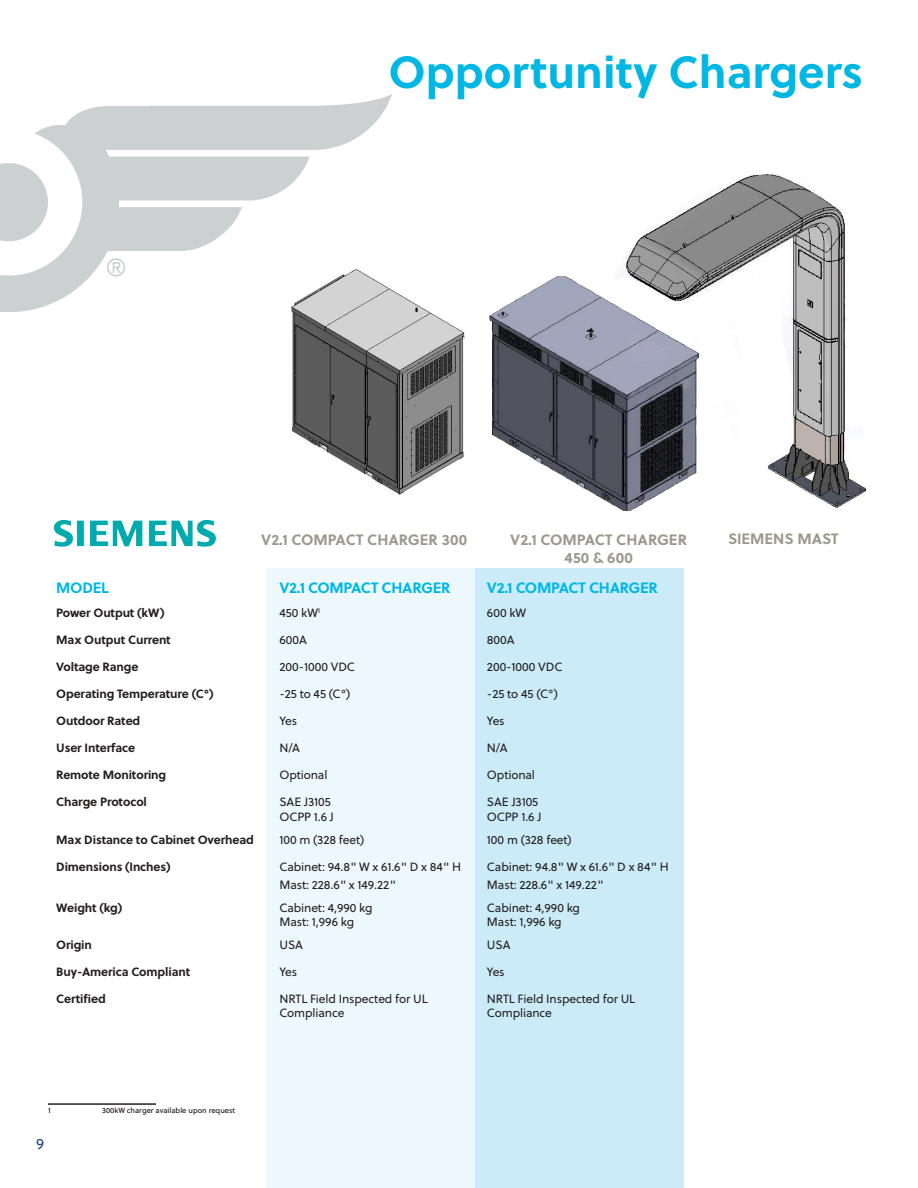
<style>
.page{position:relative;width:918px;height:1188px;background:#fff}
.page>*{position:absolute;margin:0;border:0;box-sizing:border-box;transform-origin:0 0}
.t1{font:700 45px "Soleil";color:#00b7e3}
.t2{font:700 15px/18px "Soleil";color:#9b998e;text-align:center}
.t3{font:700 15px "Soleil";letter-spacing:-.02em;color:#00b7e3}
.t4{font:15px "Soleil";color:#22428b}
.t5{font:12px/14.4px "Soleil";letter-spacing:-.01em;color:#241f1f}
.t6{font:700 12px "Soleil";letter-spacing:-.01em;color:#241f1f}
.t7{font:7.5px "Soleil Bk";color:#241f1f}
</style>
<div class="page">
<img style="left:0;top:94px;width:391px;height:217px">
<div style="left:266px;top:568px;width:418px;height:620px;background:#edf8fc"></div>
<div style="left:475px;top:568px;width:208px;height:620px;background:#cbebf8"></div>
<hr style="left:48px;top:1103px;width:108px;height:2px;background:#241f1f">
<img style="left:54px;top:520px;width:162px;height:27px">
<img style="left:277px;top:266px;width:188px;height:229px">
<img style="left:489px;top:276px;width:111px;height:222px">
<img style="left:600px;top:174px;width:267px;height:337px">
<h1 class="t1" style="left:388px;top:37px;width:476px">Opportunity Chargers</h1>
<p class="t2" style="left:261px;top:530px;width:207px">V2.1 COMPACT CHARGER 300</p>
<p class="t2" style="left:510px;top:530px;width:178px">V2.1 COMPACT CHARGER<br>450 &amp; 600</p>
<p class="t2" style="left:728px;top:529px;width:112px">SIEMENS MAST</p>
<p class="t3" style="left:56px;top:576px;width:54px">MODEL</p>
<p class="t3" style="left:279px;top:576px;width:173px">V2.1 COMPACT CHARGER</p>
<p class="t3" style="left:487px;top:576px;width:173px">V2.1 COMPACT CHARGER</p>
<p class="t6" style="left:56px;top:604px;width:110px">Power Output (kW)</p>
<p class="t5" style="left:279px;top:606px;width:42px">450 kW<sup>1</sup></p>
<p class="t5" style="left:487px;top:606px;width:41px">600 kW</p>
<p class="t6" style="left:56px;top:631px;width:116px">Max Output Current</p>
<p class="t5" style="left:279px;top:633px;width:29px">600A</p>
<p class="t5" style="left:487px;top:633px;width:29px">800A</p>
<p class="t6" style="left:56px;top:658px;width:84px">Voltage Range</p>
<p class="t5" style="left:279px;top:660px;width:77px">200-1000 VDC</p>
<p class="t5" style="left:487px;top:660px;width:77px">200-1000 VDC</p>
<p class="t6" style="left:56px;top:685px;width:159px">Operating Temperature (C°)</p>
<p class="t5" style="left:279px;top:687px;width:72px">-25 to 45 (C°)</p>
<p class="t5" style="left:487px;top:687px;width:72px">-25 to 45 (C°)</p>
<p class="t6" style="left:56px;top:712px;width:86px">Outdoor Rated</p>
<p class="t5" style="left:279px;top:714px;width:19px">Yes</p>
<p class="t5" style="left:487px;top:714px;width:19px">Yes</p>
<p class="t6" style="left:56px;top:739px;width:81px">User Interface</p>
<p class="t5" style="left:279px;top:741px;width:22px">N/A</p>
<p class="t5" style="left:487px;top:741px;width:22px">N/A</p>
<p class="t6" style="left:56px;top:766px;width:111px">Remote Monitoring</p>
<p class="t5" style="left:279px;top:768px;width:50px">Optional</p>
<p class="t5" style="left:487px;top:768px;width:50px">Optional</p>
<p class="t6" style="left:56px;top:793px;width:92px">Charge Protocol</p>
<p class="t5" style="left:279px;top:795px;width:56px">SAE J3105<br>OCPP 1.6 J</p>
<p class="t5" style="left:487px;top:795px;width:56px">SAE J3105<br>OCPP 1.6 J</p>
<p class="t6" style="left:56px;top:830px;width:199px">Max Distance to Cabinet Overhead</p>
<p class="t5" style="left:279px;top:832px;width:86px">100 m (328 feet)</p>
<p class="t5" style="left:487px;top:832px;width:86px">100 m (328 feet)</p>
<p class="t6" style="left:56px;top:857px;width:116px">Dimensions (Inches)</p>
<p class="t5" style="left:279px;top:857px;width:183px;line-height:18.5px">Cabinet: 94.8" W x 61.6" D x 84" H<br>Mast: 228.6" x 149.22"</p>
<p class="t5" style="left:487px;top:857px;width:183px;line-height:18.5px">Cabinet: 94.8" W x 61.6" D x 84" H<br>Mast: 228.6" x 149.22"</p>
<p class="t6" style="left:56px;top:898px;width:67px">Weight (kg)</p>
<p class="t5" style="left:279px;top:900px;width:95px">Cabinet: 4,990 kg<br>Mast: 1,996 kg</p>
<p class="t5" style="left:487px;top:900px;width:95px">Cabinet: 4,990 kg<br>Mast: 1,996 kg</p>
<p class="t6" style="left:56px;top:935px;width:37px">Origin</p>
<p class="t5" style="left:279px;top:937px;width:25px">USA</p>
<p class="t5" style="left:487px;top:937px;width:25px">USA</p>
<p class="t6" style="left:56px;top:962px;width:136px">Buy-America Compliant</p>
<p class="t5" style="left:279px;top:964px;width:19px">Yes</p>
<p class="t5" style="left:487px;top:964px;width:19px">Yes</p>
<p class="t6" style="left:56px;top:989px;width:51px">Certified</p>
<p class="t5" style="left:279px;top:991px;width:150px">NRTL Field Inspected for UL<br>Compliance</p>
<p class="t5" style="left:487px;top:991px;width:150px">NRTL Field Inspected for UL<br>Compliance</p>
<p class="t7" style="left:48px;top:1105px;width:4px">1</p>
<p class="t7" style="left:102px;top:1105px;width:135px">300kW charger available upon request</p>
<p class="t4" style="left:36px;top:1132px;width:10px">9</p>
</div>
